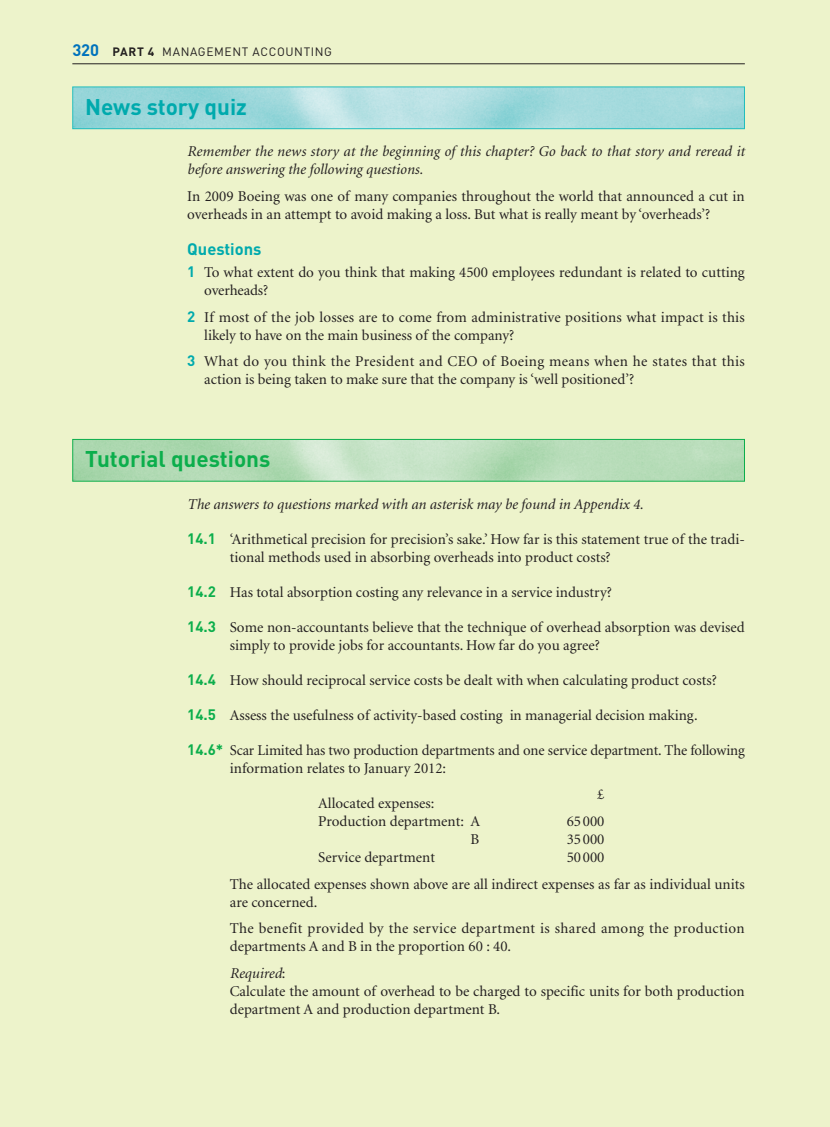
<style>
.page{position:relative;width:830px;height:1127px;background:#fff}
.page>*{position:absolute;margin:0;border:0;box-sizing:border-box;transform-origin:0 0}
.t1{font:700 22.5px "DIN";color:#0cae4c}
.t2{font:700 22.5px "DIN";color:#00aaad}
.t3{font:700 16.5px "DIN";color:#00aaad}
.t4{font:15px/18px "Minion";color:#231f20}
.t5{font:italic 15px/18px "Minion";color:#231f20}
.t6{font:15px/26.5px "Minion";letter-spacing:.025em;color:#231f20}
.t7{font:12px "DIN";letter-spacing:.05em;color:#231f20}
.s1{font-weight:700;font-size:16.5px;color:#0072bc}
.s2{font-weight:700}
.s3{font-family:"DIN";font-weight:700;color:#00aaad}
.s4{font-family:"DIN";font-weight:700;color:#0cae4c}
.s5{font-style:italic}
</style>
<div class="page">
<div style="left:0;top:0;width:829px;height:1127px;background:#edf3cb"></div>
<hr style="left:72px;top:63px;width:672px;height:1px;background:#231f20">
<img style="left:74px;top:441px;width:668px;height:38px">
<div style="left:72px;top:439px;width:672px;height:42px;border:1px solid #0cae4c"></div>
<img style="left:74px;top:89px;width:668px;height:38px">
<div style="left:72px;top:87px;width:672px;height:42px;border:1px solid #21bdbd"></div>
<p class="t7" style="left:72px;top:47px;width:261px"><span class="s1">320</span> <span class="s2">PART 4</span> MANAGEMENT ACCOUNTING</p>
<h1 class="t2" style="left:85px;top:99px;width:163px">News story quiz</h1>
<p class="t5" style="left:187px;top:144px;width:558px">Remember the news story at the beginning of this chapter? Go back to that story and reread it before answering the following questions.</p>
<p class="t4" style="left:187px;top:188px;width:558px">In 2009 Boeing was one of many companies throughout the world that announced a cut in overheads in an attempt to avoid making a loss. But what is really meant by ‘overheads’?</p>
<p class="t3" style="left:187px;top:243px;width:76px">Questions</p>
<p class="t4" style="left:204px;top:264px;width:541px;text-indent:-17px"><span class="s3">1</span> To what extent do you think that making 4500 employees redundant is related to cutting overheads?</p>
<p class="t4" style="left:204px;top:309px;width:541px;text-indent:-17px"><span class="s3">2</span> If most of the job losses are to come from administrative positions what impact is this likely to have on the main business of the company?</p>
<p class="t4" style="left:204px;top:353px;width:541px;text-indent:-17px"><span class="s3">3</span> What do you think the President and CEO of Boeing means when he states that this action is being taken to make sure that the company is ‘well positioned’?</p>
<h1 class="t1" style="left:85px;top:451px;width:187px">Tutorial questions</h1>
<p class="t5" style="left:187px;top:496px;width:457px">The answers to questions marked with an asterisk may be found in Appendix 4.</p>
<p class="t4" style="left:230px;top:531px;width:516px;text-indent:-43px"><span class="s4">14.1</span> ‘Arithmetical precision for precision’s sake.’ How far is this statement true of the tradi&shy;tional methods used in absorbing overheads into product costs?</p>
<p class="t4" style="left:187px;top:584px;width:426px"><span class="s4">14.2</span> Has total absorption costing any relevance in a service industry?</p>
<p class="t4" style="left:230px;top:619px;width:516px;text-indent:-43px"><span class="s4">14.3</span> Some non-accountants believe that the technique of overhead absorption was devised simply to provide jobs for accountants. How far do you agree?</p>
<p class="t4" style="left:187px;top:672px;width:530px"><span class="s4">14.4</span> How should reciprocal service costs be dealt with when calculating product costs?</p>
<p class="t4" style="left:187px;top:707px;width:511px"><span class="s4">14.5</span> Assess the usefulness of activity-based costing in managerial decision making.</p>
<p class="t4" style="left:230px;top:742px;width:516px;text-indent:-43px"><span class="s4">14.6*</span> Scar Limited has two production departments and one service department. The following information relates to January 2012:</p>
<p class="t4" style="left:597px;top:787px;width:9px">£</p>
<p class="t4" style="left:318px;top:796px;width:163px">Allocated expenses:<br>Production department: A</p>
<p class="t4" style="left:566px;top:814px;width:39px">65000</p>
<p class="t4" style="left:470px;top:832px;width:10px">B</p>
<p class="t4" style="left:566px;top:832px;width:39px">35000</p>
<p class="t4" style="left:318px;top:850px;width:118px">Service department</p>
<p class="t4" style="left:230px;top:845px;width:516px;line-height:26.5px;text-indent:337px">50 000<br>The allocated expenses shown above are all indirect expenses as far as individual units</p>
<p class="t6" style="left:230px;top:890px;width:516px">are concerned.<br>The benefit provided by the service department is shared among the production</p>
<p class="t4" style="left:230px;top:934px;width:283px;line-height:26.5px">departments A and B in the proportion 60 : 40.<br><span class="s5">Required</span>:</p>
<p class="t4" style="left:230px;top:983px;width:516px">Calculate the amount of overhead to be charged to specific units for both production department A and production department B.</p>
</div>
